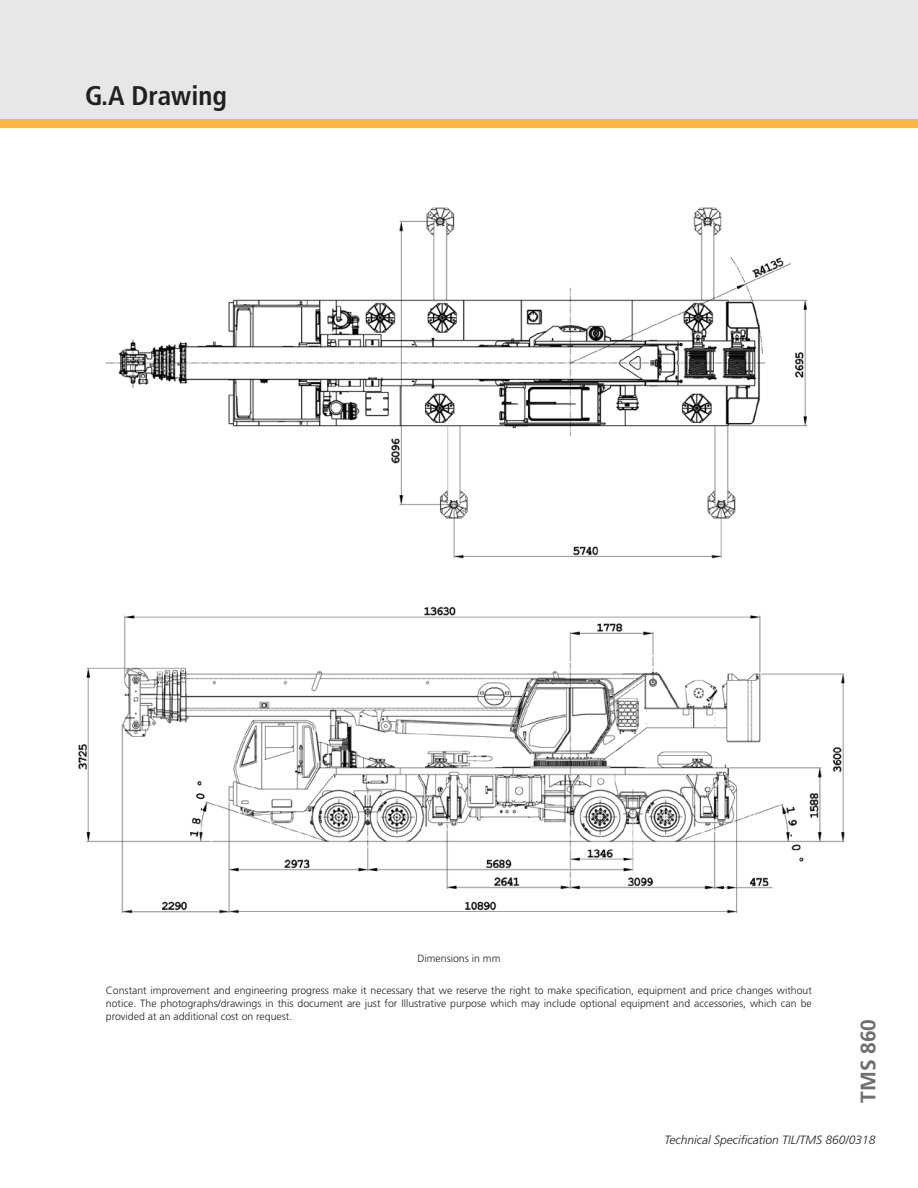
<style>
.page{position:relative;width:918px;height:1188px;background:#fff}
.page>*{position:absolute;margin:0;border:0;box-sizing:border-box;transform-origin:0 0}
.t1{font:700 condensed 27px "Frutiger";color:#231f20}
.t2{font:700 21px "Frutiger";color:#6d6f71}
.t3{font:italic 300 12px "Frutiger";color:#231f20}
.t4{font:300 10.5px/12.6px "Frutiger";color:#231f20;text-align:justify}
</style>
<div class="page">
<div style="left:0;top:0;width:918px;height:128px;background:#e6e7e8"></div>
<div style="left:0;top:119px;width:918px;height:9px;background:#fcb53e"></div>
<img style="left:78px;top:207px;width:767px;height:707px">
<h1 class="t1" style="left:85px;top:80px;width:143px">G.A Drawing</h1>
<p class="t4" style="left:418px;top:953px;width:84px">Dimensions in mm</p>
<p class="t4" style="left:106px;top:985px;width:707px">Constant improvement and engineering progress make it necessary that we reserve the right to make specification, equipment and price changes without notice. The photographs/drawings in this document are just for Illustrative purpose which may include optional equipment and accessories, which can be provided at an additional cost on request.</p>
<h2 class="t2" style="left:856px;top:1103px;width:86px;rotate:-90deg">TMS 860</h2>
<p class="t3" style="left:665px;top:1133px;width:212px">Technical Specification TIL/TMS 860/0318</p>
</div>
